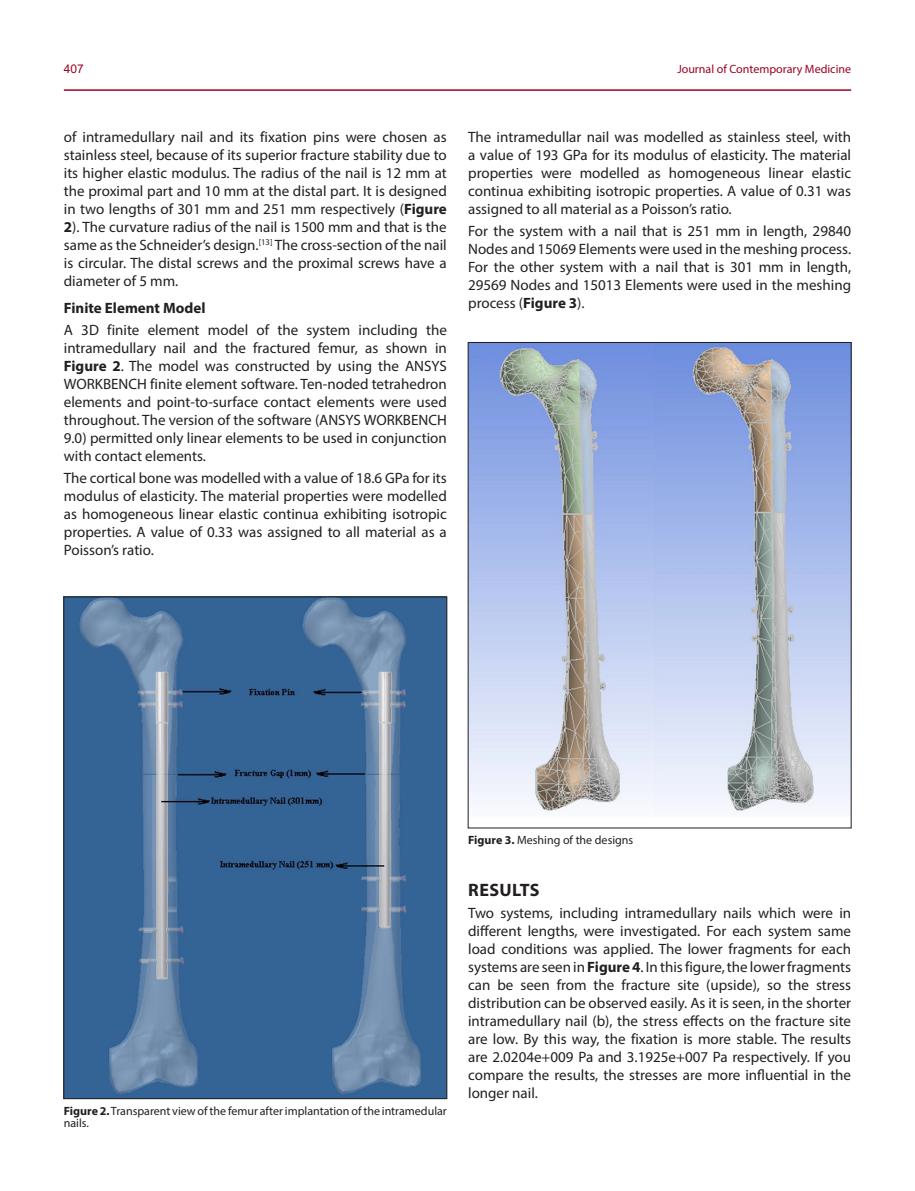
<style>
.page{position:relative;width:915px;height:1191px;background:#fff}
.page>*{position:absolute;margin:0;border:0;box-sizing:border-box;transform-origin:0 0}
.Metin_Başlıkları{font:700 18px "Myriad Pro";letter-spacing:.02em;color:#231f20}
.Ana_Metin{font:15px/18px "Myriad Pro";color:#231f20;text-align:justify}
.Ara_başlıklar{font:700 15px "Myriad Pro";color:#231f20}
.Tablo_metni{font:12px/12px "Myriad Pro";color:#231f20}
.t1{font:12px "Myriad Pro";color:#990323}
.t2{font:12px "Arial";color:#990323}
.s1{font-weight:700}
</style>
<div class="page">
<hr style="left:64px;top:89px;width:786px;height:2px;background:#990323">
<img style="left:66px;top:599px;width:379px;height:497px">
<img style="left:470px;top:344px;width:379px;height:469px">
<p class="t2" style="left:64px;top:60px;width:22px">407</p>
<p class="t1" style="left:677px;top:61px;width:175px">Journal of Contemporary Medicine</p>
<p class="Ana_Metin" style="left:64px;top:128px;width:384px">of intramedullary nail and its fixation pins were chosen as stainless steel, because of its superior fracture stability due to its higher elastic modulus. The radius of the nail is 12 mm at the proximal part and 10 mm at the distal part. It is designed in two lengths of 301 mm and 251 mm respectively (<span class="s1">Figure 2</span>). The curvature radius of the nail is 1500 mm and that is the same as the Schneider’s design.<sup>[13]</sup> The cross-section of the nail is circular. The distal screws and the proximal screws have a diameter of 5 mm.</p>
<p class="Ara_başlıklar" style="left:64px;top:298px;width:143px">Finite Element Model</p>
<p class="Ana_Metin" style="left:64px;top:321px;width:384px">A 3D finite element model of the system including the intramedullary nail and the fractured femur, as shown in <span class="s1">Figure 2</span>. The model was constructed by using the ANSYS WORKBENCH finite element software. Ten-noded tetrahedron elements and point-to-surface contact elements were used throughout. The version of the software (ANSYS WORKBENCH 9.0) permitted only linear elements to be used in conjunction with contact elements.</p>
<p class="Ana_Metin" style="left:64px;top:469px;width:384px">The cortical bone was modelled with a value of 18.6 GPa for its modulus of elasticity. The material properties were modelled as homogeneous linear elastic continua exhibiting isotropic properties. A value of 0.33 was assigned to all material as a Poisson’s ratio.</p>
<p class="Ana_Metin" style="left:468px;top:128px;width:384px">The intramedullar nail was modelled as stainless steel, with a value of 193 GPa for its modulus of elasticity. The material properties were modelled as homogeneous linear elastic continua exhibiting isotropic properties. A value of 0.31 was assigned to all material as a Poisson’s ratio.</p>
<p class="Ana_Metin" style="left:468px;top:222px;width:384px">For the system with a nail that is 251 mm in length, 29840<br>Nodes and 15069 Elements were used in the meshing process.<br>For the other system with a nail that is 301 mm in length, 29569 Nodes and 15013 Elements were used in the meshing process (<span class="s1">Figure 3</span>).</p>
<p class="Tablo_metni" style="left:64px;top:1105px;width:384px"><span class="s1">Figure 2.</span> Transparent view of the femur after implantation of the intramedular nails.</p>
<p class="Tablo_metni" style="left:468px;top:834px;width:167px"><span class="s1">Figure 3.</span> Meshing of the designs</p>
<p class="Metin_Başlıkları" style="left:468px;top:878px;width:73px">RESULTS</p>
<p class="Ana_Metin" style="left:468px;top:903px;width:384px">Two systems, including intramedullary nails which were in different lengths, were investigated. For each system same load conditions was applied. The lower fragments for each systems are seen in <span class="s1">Figure 4</span>. In this figure, the lower fragments can be seen from the fracture site (upside), so the stress distribution can be observed easily. As it is seen, in the shorter intramedullary nail (b), the stress effects on the fracture site are low. By this way, the fixation is more stable. The results are 2.0204e+009 Pa and 3.1925e+007 Pa respectively. If you compare the results, the stresses are more influential in the longer nail.</p>
</div>
